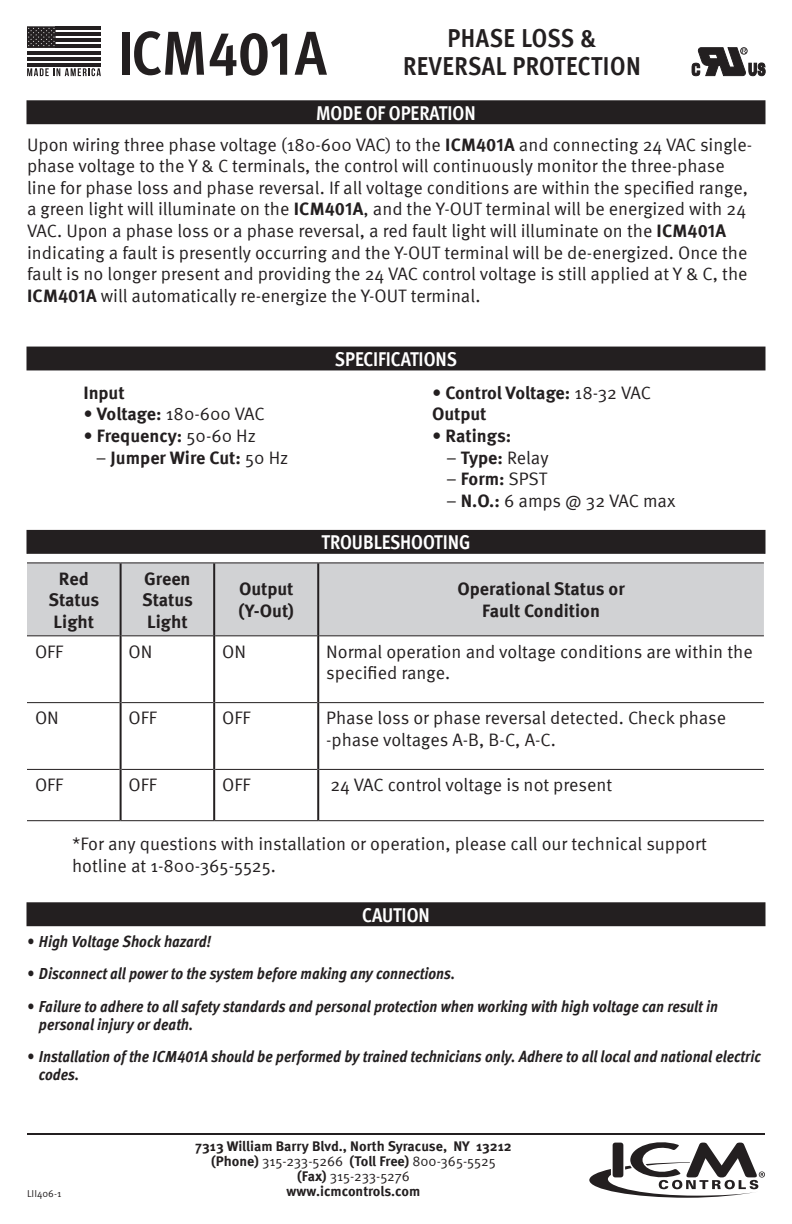
<style>
.page{position:relative;width:792px;height:1224px;background:#fff}
.page>*{position:absolute;margin:0;border:0;box-sizing:border-box;transform-origin:0 0}
.t1{font:700 condensed 62px "Meta Pro";color:#231f20}
.t2{font:700 condensed 26px "Meta Pro";letter-spacing:.015em;color:#231f20}
.t3{font:700 condensed 20px "Meta Pro";color:#fff}
.t4{font:18px/21.6px "Meta Pro";color:#231f20}
.t5{font:700 18px/21.6px "Meta Pro";color:#231f20;text-align:center}
.t6{font:italic 700 16px/18px "Meta Pro";color:#231f20;scale:.9 1}
.t7{font:700 14px "Meta Pro";color:#231f20}
.t8{font:14px "Meta Pro";color:#231f20}
.t9{font:10px "Meta Pro";color:#231f20}
.s1{font-weight:700}
.s2{font-weight:400}
</style>
<div class="page">
<hr style="left:27px;top:1133px;width:738px;height:2px;background:#231f20">
<div style="left:27px;top:101px;width:738px;height:23px;background:#231f20"></div>
<div style="left:27px;top:347px;width:738px;height:23px;background:#231f20"></div>
<div style="left:27px;top:530px;width:738px;height:23px;background:#231f20"></div>
<div style="left:27px;top:563px;width:737px;height:72px;background:#d1d2d4"></div>
<hr style="left:27px;top:562px;width:94px;height:1px;background:#231f20">
<hr style="left:121px;top:562px;width:93px;height:1px;background:#231f20">
<hr style="left:214px;top:562px;width:104px;height:1px;background:#231f20">
<hr style="left:318px;top:562px;width:446px;height:1px;background:#231f20">
<hr style="left:27px;top:635px;width:93px;height:1px;background:#231f20">
<hr style="left:122px;top:635px;width:91px;height:1px;background:#231f20">
<hr style="left:215px;top:635px;width:102px;height:1px;background:#231f20">
<hr style="left:319px;top:635px;width:445px;height:1px;background:#231f20">
<hr style="left:27px;top:702px;width:93px;height:1px;background:#231f20">
<hr style="left:122px;top:702px;width:91px;height:1px;background:#231f20">
<hr style="left:215px;top:702px;width:102px;height:1px;background:#231f20">
<hr style="left:319px;top:702px;width:445px;height:1px;background:#231f20">
<hr style="left:27px;top:769px;width:93px;height:1px;background:#231f20">
<hr style="left:122px;top:769px;width:91px;height:1px;background:#231f20">
<hr style="left:215px;top:769px;width:102px;height:1px;background:#231f20">
<hr style="left:319px;top:769px;width:445px;height:1px;background:#231f20">
<hr style="left:27px;top:820px;width:94px;height:1px;background:#231f20">
<hr style="left:121px;top:820px;width:93px;height:1px;background:#231f20">
<hr style="left:214px;top:820px;width:104px;height:1px;background:#231f20">
<hr style="left:318px;top:820px;width:446px;height:1px;background:#231f20">
<hr style="left:120px;top:563px;width:2px;height:73px;background:#231f20">
<hr style="left:213px;top:563px;width:2px;height:73px;background:#231f20">
<hr style="left:317px;top:563px;width:2px;height:73px;background:#231f20">
<hr style="left:120px;top:636px;width:2px;height:67px;background:#231f20">
<hr style="left:213px;top:636px;width:2px;height:67px;background:#231f20">
<hr style="left:317px;top:636px;width:2px;height:67px;background:#231f20">
<hr style="left:120px;top:703px;width:2px;height:66px;background:#231f20">
<hr style="left:213px;top:703px;width:2px;height:66px;background:#231f20">
<hr style="left:317px;top:703px;width:2px;height:66px;background:#231f20">
<hr style="left:120px;top:769px;width:2px;height:51px;background:#231f20">
<hr style="left:213px;top:769px;width:2px;height:51px;background:#231f20">
<hr style="left:317px;top:769px;width:2px;height:51px;background:#231f20">
<div style="left:27px;top:903px;width:738px;height:23px;background:#231f20"></div>
<svg style="left:692px;top:47px;width:74px;height:29px"></svg>
<hr style="left:56px;top:26px;width:45px;height:3px;background:#231f20">
<hr style="left:56px;top:32px;width:45px;height:4px;background:#231f20">
<hr style="left:56px;top:39px;width:45px;height:3px;background:#231f20">
<hr style="left:56px;top:45px;width:45px;height:3px;background:#231f20">
<hr style="left:27px;top:51px;width:74px;height:3px;background:#231f20">
<hr style="left:27px;top:57px;width:74px;height:3px;background:#231f20">
<hr style="left:27px;top:63px;width:74px;height:3px;background:#231f20">
<svg style="left:27px;top:68px;width:74px;height:8px"></svg>
<svg style="left:27px;top:26px;width:29px;height:22px"></svg>
<svg style="left:589px;top:1142px;width:176px;height:56px"></svg>
<p class="t1" style="left:118px;top:6px;width:210px">ICM401A</p>
<p class="t2" style="left:447px;top:18px;width:151px">PHASE LOSS &amp;</p>
<p class="t2" style="left:403px;top:46px;width:239px">REVERSAL PROTECTION</p>
<p class="t3" style="left:316px;top:97px;width:161px">MODE OF OPERATION</p>
<p class="t4" style="left:27px;top:132px;width:727px">Upon wiring three phase voltage (180-600 VAC) to the <span class="s1">ICM401A</span> and connecting 24 VAC single&shy;phase voltage to the Y &amp; C terminals, the control will continuously monitor the three-phase line for phase loss and phase reversal. If all voltage conditions are within the specified range, a green light will illuminate on the <span class="s1">ICM401A</span>, and the Y-OUT terminal will be energized with 24<br>VAC. Upon a phase loss or a phase reversal, a red fault light will illuminate on the <span class="s1">ICM401A </span>indicating a fault is presently occurring and the Y-OUT terminal will be de-energized. Once the fault is no longer present and providing the 24 VAC control voltage is still applied at Y &amp; C, the <span class="s1">ICM401A</span> will automatically re-energize the Y-OUT terminal.</p>
<p class="t5" style="left:83px;top:381px;width:43px">Input</p>
<p class="t4" style="left:83px;top:402px;width:183px">• <span class="s1">Voltage:</span> 180-600 VAC</p>
<p class="t5" style="left:83px;top:424px;width:174px"><span class="s2">•</span> Frequency: <span class="s2">50-60 Hz</span></p>
<p class="t5" style="left:96px;top:445px;width:194px"><span class="s2">–</span> Jumper Wire Cut: <span class="s2">50 Hz</span></p>
<p class="t3" style="left:335px;top:344px;width:124px">SPECIFICATIONS</p>
<p class="t5" style="left:432px;top:381px;width:221px"><span class="s2">•</span> Control Voltage: <span class="s2">18-32 VAC</span></p>
<p class="t5" style="left:432px;top:402px;width:56px">Output</p>
<p class="t5" style="left:432px;top:424px;width:81px"><span class="s2">•</span> Ratings:</p>
<p class="t4" style="left:446px;top:445px;width:104px">– <span class="s1">Type:</span> Relay</p>
<p class="t4" style="left:446px;top:467px;width:103px">– <span class="s1">Form:</span> SPST</p>
<p class="t4" style="left:446px;top:489px;width:231px">– <span class="s1">N.O.:</span> 6 amps @ 32 VAC max</p>
<p class="t3" style="left:322px;top:527px;width:150px">TROUBLESHOOTING</p>
<p class="t5" style="left:48px;top:566px;width:52px">Red<br>Status<br>Light</p>
<p class="t5" style="left:142px;top:566px;width:52px;text-align:left">Green<br>Status<br>Light</p>
<p class="t5" style="left:238px;top:577px;width:57px;text-align:left">Output (Y-Out)</p>
<p class="t5" style="left:457px;top:577px;width:169px">Operational Status or<br>Fault Condition</p>
<p class="t4" style="left:35px;top:639px;width:30px">OFF</p>
<p class="t4" style="left:129px;top:639px;width:25px">ON</p>
<p class="t4" style="left:222px;top:639px;width:25px">ON</p>
<p class="t4" style="left:326px;top:639px;width:428px">Normal operation and voltage conditions are within the specified range.</p>
<p class="t4" style="left:35px;top:706px;width:25px">ON</p>
<p class="t4" style="left:129px;top:706px;width:30px">OFF</p>
<p class="t4" style="left:222px;top:706px;width:30px">OFF</p>
<p class="t4" style="left:326px;top:706px;width:402px">Phase loss or phase reversal detected. Check phase -phase voltages A-B, B-C, A-C.</p>
<p class="t4" style="left:35px;top:773px;width:30px">OFF</p>
<p class="t4" style="left:129px;top:773px;width:30px">OFF</p>
<p class="t4" style="left:222px;top:773px;width:30px">OFF</p>
<p class="t4" style="left:330px;top:773px;width:283px">24 VAC control voltage is not present</p>
<p class="t4" style="left:72px;top:832px;width:637px">*For any questions with installation or operation, please call our technical support hotline at 1-800-365-5525.</p>
<p class="t3" style="left:362px;top:899px;width:69px">CAUTION</p>
<p class="t6" style="left:27px;top:931px;width:206px">• High Voltage Shock hazard!</p>
<p class="t6" style="left:27px;top:964px;width:477px">• Disconnect all power to the system before making any connections.</p>
<p class="t6" style="left:39px;top:996px;width:756px;text-indent:-12px">• Failure to adhere to all safety standards and personal protection when working with high voltage can result in personal injury or death.</p>
<p class="t6" style="left:39px;top:1047px;width:804px;text-indent:-12px">• Installation of the ICM401A should be performed by trained technicians only. Adhere to all local and national electric codes.</p>
<p class="t7" style="left:195px;top:1136px;width:318px">7313 William Barry Blvd., North Syracuse, NY 13212</p>
<p class="t8" style="left:211px;top:1151px;width:286px"><span class="s1">(Phone)</span> 315-233-5266 <span class="s1">(Toll Free)</span> 800-365-5525</p>
<p class="t8" style="left:297px;top:1166px;width:114px"><span class="s1">(Fax)</span> 315-233-5276</p>
<p class="t9" style="left:27px;top:1186px;width:36px">LII406-1</p>
<p class="t7" style="left:287px;top:1181px;width:135px">www.icmcontrols.com</p>
</div>
